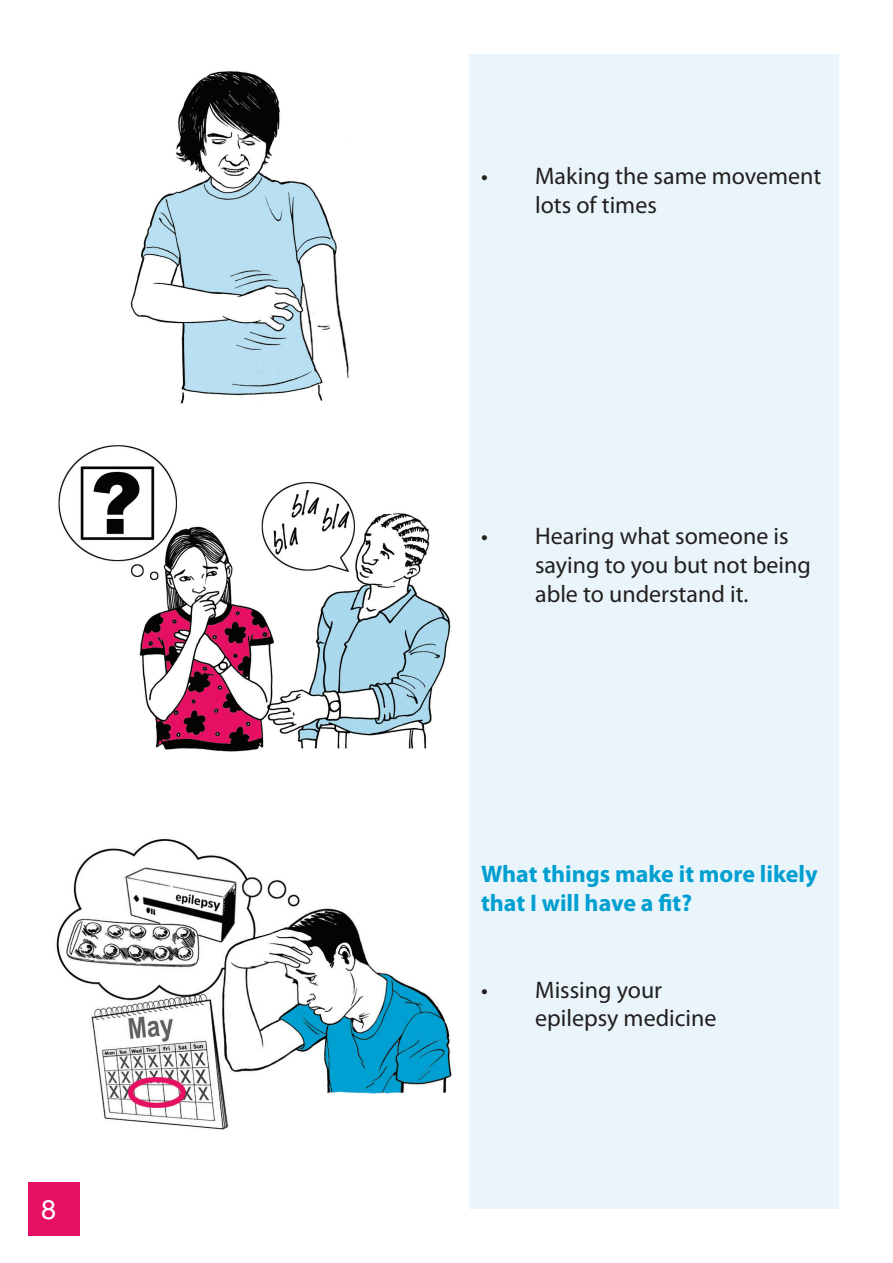
<style>
.page{position:relative;width:893px;height:1263px;background:#fff}
.page>*{position:absolute;margin:0;border:0;box-sizing:border-box;transform-origin:0 0}
.t1{font:27px "Helvetica LT Std";color:#fff}
.t2{font:24px/28.8px "Myriad Pro";color:#231f20}
.t3{font:700 24px/28.8px "Myriad Pro";color:#009fd1}
</style>
<div class="page">
<div style="left:470px;top:54px;width:369px;height:1155px;background:#e9f5fa"></div>
<div style="left:28px;top:1182px;width:52px;height:53px;background:#e50f63"></div>
<img style="left:58px;top:445px;width:393px;height:307px">
<img style="left:56px;top:839px;width:396px;height:291px">
<img style="left:130px;top:71px;width:219px;height:333px">
<p class="t1" style="left:41px;top:1193px;width:17px">8</p>
<p class="t2" style="left:535px;top:161px;width:288px;text-indent:-54px">• Making the same movement lots of times</p>
<p class="t2" style="left:535px;top:521px;width:277px;text-indent:-54px">• Hearing what someone is saying to you but not being able to understand it.</p>
<p class="t3" style="left:481px;top:859px;width:338px">What things make it more likely that I will have a fit?</p>
<p class="t2" style="left:481px;top:975px;width:182px">• Missing your</p>
<p class="t2" style="left:535px;top:1003px;width:183px">epilepsy medicine</p>
</div>
